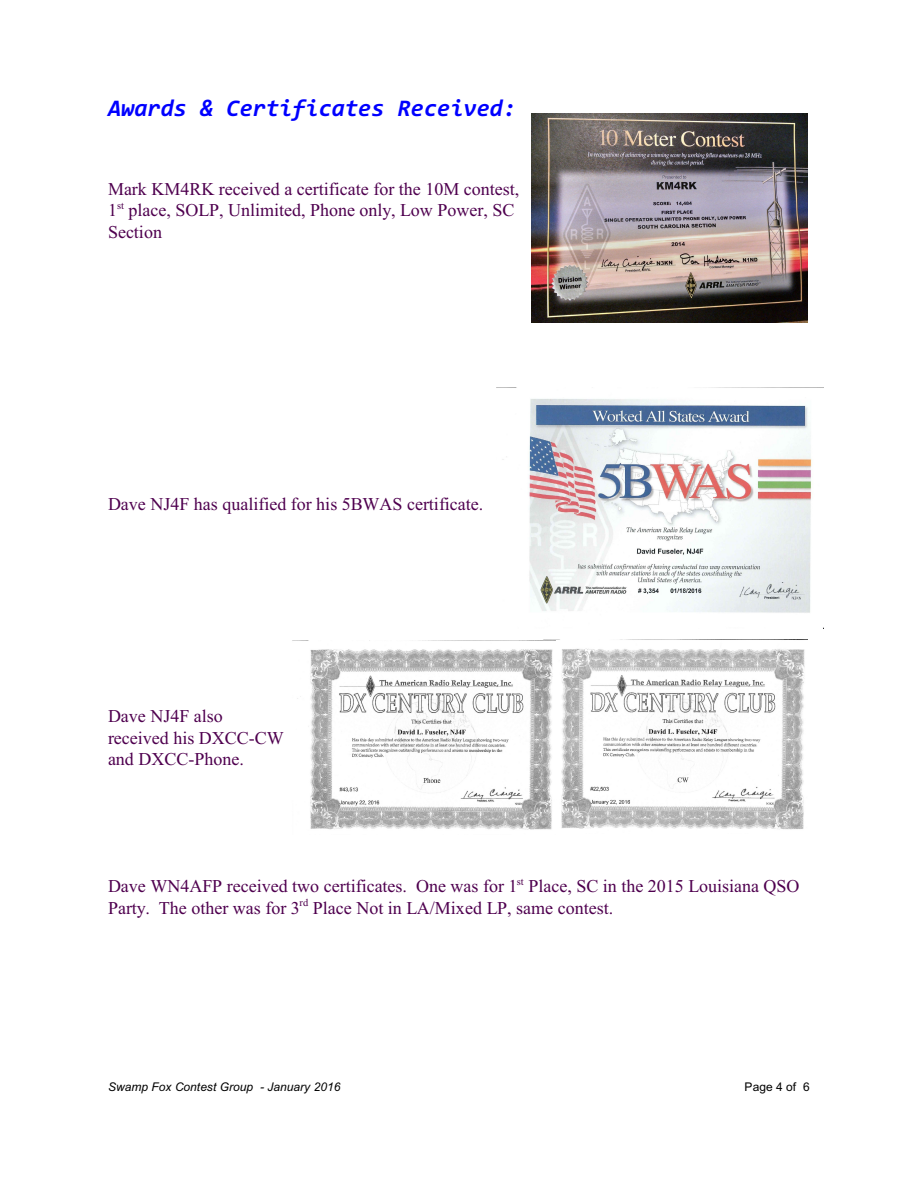
<style>
.page{position:relative;width:918px;height:1188px;background:#fff}
.page>*{position:absolute;margin:0;border:0;box-sizing:border-box;transform-origin:0 0}
.t1{font:italic 700 24px "Consolas";color:#00f}
.t2{font:18px/21.3px "Times New Roman";color:#4f004f}
.t3{font:italic 12px "Arial";color:#000}
.t4{font:12px "Arial";color:#000}
</style>
<div class="page">
<img style="left:531px;top:114px;width:277px;height:208px">
<img style="left:496px;top:387px;width:328px;height:242px">
<img style="left:543px;top:639px;width:265px;height:191px">
<img style="left:292px;top:640px;width:264px;height:190px">
<h1 class="t1" style="left:108px;top:99px;width:410px">Awards &amp; Certificates Received:</h1>
<p class="t2" style="left:108px;top:180px;width:413px">Mark KM4RK received a certificate for the 10M contest,<br>1<sup>st</sup> place, SOLP, Unlimited, Phone only, Low Power, SC<br>Section</p>
<p class="t2" style="left:108px;top:495px;width:377px">Dave NJ4F has qualified for his 5BWAS certificate.</p>
<p class="t2" style="left:108px;top:707px;width:177px">Dave NJ4F also received his DXCC-CW and DXCC-Phone.</p>
<p class="t2" style="left:108px;top:877px;width:693px">Dave WN4AFP received two certificates. One was for 1<sup>st</sup> Place, SC in the 2015 Louisiana QSO<br>Party. The other was for 3<sup>rd</sup> Place Not in LA/Mixed LP, same contest.</p>
<p class="t3" style="left:108px;top:1082px;width:234px">Swamp Fox Contest Group - January 2016</p>
<p class="t4" style="left:745px;top:1082px;width:67px">Page 4 of 6</p>
</div>
